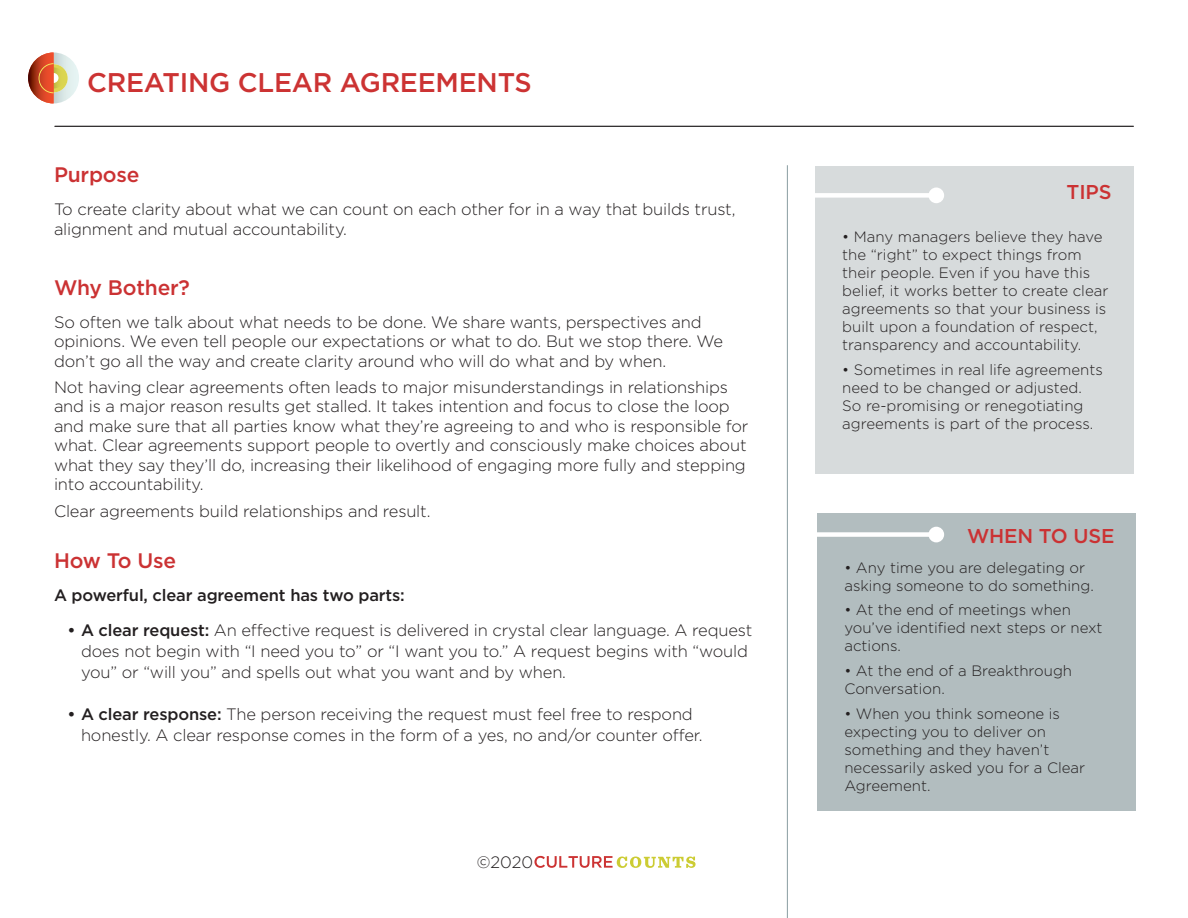
<style>
.page{position:relative;width:1188px;height:918px;background:#fff}
.page>*{position:absolute;margin:0;border:0;box-sizing:border-box;transform-origin:0 0}
.t1{font:500 27px "Gotham";letter-spacing:-.01em;color:#c33}
.Red_Heading{font:500 21px "Gotham";letter-spacing:-.01em;color:#cb3233}
.t2{font:500 19.95px "Gotham";letter-spacing:-.01em;color:#cb3233}
.Body{font:300 16.5px/19.5px "Gotham";letter-spacing:-.01em;color:#231f20}
.Red_Heading-2{font:500 16.5px "Gotham";letter-spacing:-.01em;color:#231f20}
.Tip_Bullet_No_Indent{font:300 15px/18px "Gotham";color:#231f20}
.s1{font-weight:500}
</style>
<div class="page">
<img style="left:54px;top:52px;width:25px;height:51px">
<svg style="left:39px;top:64px;width:29px;height:28px"></svg>
<img style="left:54px;top:67px;width:10px;height:22px">
<svg style="left:49px;top:73px;width:10px;height:10px"></svg>
<svg style="left:28px;top:52px;width:26px;height:51px"></svg>
<hr style="left:55px;top:126px;width:1078px;height:1px;background:#231f20">
<div style="left:817px;top:513px;width:319px;height:298px;background:#b2bdbf"></div>
<div style="left:815px;top:166px;width:319px;height:308px;background:#d7dbdc"></div>
<div style="left:928px;top:188px;width:16px;height:15px;background:#fff;border-radius:50%"></div>
<div style="left:778px;top:193px;width:159px;height:5px;background:#fff"></div>
<div style="left:928px;top:527px;width:16px;height:15px;background:#fff;border-radius:50%"></div>
<div style="left:778px;top:532px;width:159px;height:5px;background:#fff"></div>
<hr style="left:787px;top:165px;width:1px;height:753px;background:#8a9da1">
<svg style="left:534px;top:856px;width:162px;height:12px"></svg>
<p class="t1" style="left:87px;top:65px;width:446px">CREATING CLEAR AGREEMENTS</p>
<p class="Red_Heading" style="left:54px;top:161px;width:87px">Purpose</p>
<p class="Body" style="left:54px;top:199px;width:683px">To create clarity about what we can count on each other for in a way that builds trust, alignment and mutual accountability.</p>
<p class="Red_Heading" style="left:54px;top:273px;width:137px">Why Bother?</p>
<p class="Body" style="left:54px;top:312px;width:671px">So often we talk about what needs to be done. We share wants, perspectives and opinions. We even tell people our expectations or what to do. But we stop there. We don’t go all the way and create clarity around who will do what and by when.</p>
<p class="Body" style="left:54px;top:377px;width:696px">Not having clear agreements often leads to major misunderstandings in relationships and is a major reason results get stalled. It takes intention and focus to close the loop and make sure that all parties know what they’re agreeing to and who is responsible for what. Clear agreements support people to overtly and consciously make choices about what they say they’ll do, increasing their likelihood of engaging more fully and stepping into accountability.</p>
<p class="Body" style="left:54px;top:501px;width:378px">Clear agreements build relationships and result.</p>
<p class="Red_Heading" style="left:54px;top:547px;width:124px">How To Use</p>
<p class="Red_Heading-2" style="left:54px;top:585px;width:352px">A powerful, clear agreement has two parts:</p>
<p class="Body" style="left:81px;top:619px;width:673px;line-height:21px;text-indent:-14px"><span class="s1">• A clear request:</span> An effective request is delivered in crystal clear language. A request does not begin with “I need you to” or “I want you to.” A request begins with “would you” or “will you” and spells out what you want and by when.</p>
<p class="Body" style="left:81px;top:703px;width:623px;line-height:21px;text-indent:-14px"><span class="s1">• A clear response:</span> The person receiving the request must feel free to respond honestly. A clear response comes in the form of a yes, no and/or counter offer.</p>
<p class="Body" style="left:477px;top:852px;width:58px">©2020</p>
<p class="t2" style="left:1067px;top:179px;width:46px">TIPS</p>
<p class="Tip_Bullet_No_Indent" style="left:842px;top:227px;width:268px">• Many managers believe they have the “right” to expect things from their people. Even if you have this belief, it works better to create clear agreements so that your business is built upon a foundation of respect, transparency and accountability.</p>
<p class="Tip_Bullet_No_Indent" style="left:842px;top:360px;width:262px">• Sometimes in real life agreements need to be changed or adjusted.<br>So re-promising or renegotiating agreements is part of the process.</p>
<p class="t2" style="left:967px;top:523px;width:149px">WHEN TO USE</p>
<p class="Tip_Bullet_No_Indent" style="left:844px;top:558px;width:251px">• Any time you are delegating or asking someone to do something.</p>
<p class="Tip_Bullet_No_Indent" style="left:844px;top:601px;width:260px">• At the end of meetings when you’ve identified next steps or next actions.</p>
<p class="Tip_Bullet_No_Indent" style="left:844px;top:661px;width:229px">• At the end of a Breakthrough<br>Conversation.</p>
<p class="Tip_Bullet_No_Indent" style="left:844px;top:704px;width:242px">• When you think someone is expecting you to deliver on something and they haven’t necessarily asked you for a Clear<br>Agreement.</p>
</div>
